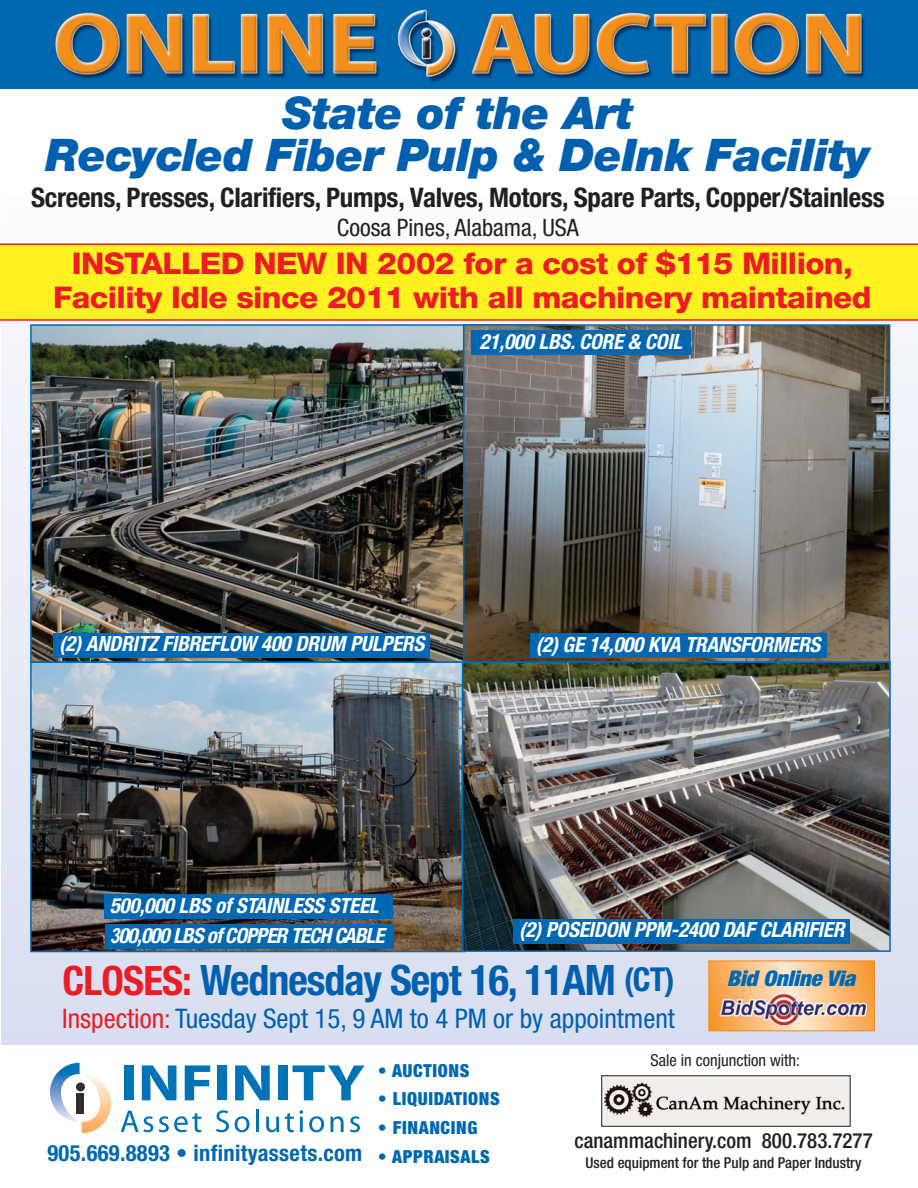
<style>
.page{position:relative;width:918px;height:1188px;background:#fff}
.page>*{position:absolute;margin:0;border:0;box-sizing:border-box;transform-origin:0 0}
.t1{font:italic 900 45px/42.9px "Helvetica Neue";letter-spacing:-.015em;color:#0060af;text-align:center}
.t2{font:700 condensed 42px "Helvetica Neue";letter-spacing:-.025em;color:#0060af}
.t3{font:700 condensed 33px "Helvetica Neue";color:#0060af}
.t4{font:800 30px/33.9px "Helvetica Neue";letter-spacing:-.02em;color:#ed1c24;text-align:center;scale:1.05 1}
.t5{font:700 condensed 27px "Helvetica Neue";letter-spacing:-.01em;color:#231f20}
.t6{font:condensed 27px "Helvetica Neue";color:#0060af}
.t7{font:condensed 24px "Helvetica Neue";color:#231f20}
.t8{font:700 condensed 22.5px "Helvetica Neue";letter-spacing:.015em;color:#0068b2}
.t9{font:italic 900 condensed 21.6px "Helvetica Neue";color:#0068b2;scale:1.06 1}
.t10{font:italic 700 condensed 21px/29.8px "Helvetica Neue";letter-spacing:-.01em;color:#fff}
.t11{font:500 condensed 21px "Helvetica Neue";color:#231f20}
.t12{font:900 condensed 18px "Helvetica Neue";letter-spacing:.035em;color:#0068b2}
.t13{font:condensed 16.5px "Helvetica Neue";color:#231f20}
.t14{font:500 condensed 15px "Helvetica Neue";color:#231f20}
.s1{font-family:"Arial Narrow";font-stretch:normal}
.s2{font-size:40.5px;color:#ed1c24}
.s3{color:#ed1c24}
.s4{font-weight:900;font-size:18px}
</style>
<div class="page">
<div style="left:1px;top:197px;width:917px;height:847px;background:linear-gradient(to bottom,#f0f4f8,#d9dff1)"></div>
<img style="left:0;top:0;width:918px;height:89px">
<img style="left:33px;top:664px;width:855px;height:285px">
<div style="left:30px;top:661px;width:436px;height:291px;border:2px solid #0068b2"></div>
<div style="left:462px;top:661px;width:429px;height:291px;border:2px solid #0068b2"></div>
<svg style="left:710px;top:962px;width:163px;height:67px;background:#fabf7f"></svg>
<div style="left:708px;top:960px;width:167px;height:71px;border:1px solid #f5901d"></div>
<img style="left:714px;top:989px;width:152px;height:36px">
<img style="left:33px;top:327px;width:430px;height:333px">
<img style="left:466px;top:327px;width:421px;height:333px">
<div style="left:463px;top:324px;width:427px;height:339px;border:2px solid #0068b2"></div>
<div style="left:76px;top:1082px;width:9px;height:9px;background:#332e2e;border-radius:50%"></div>
<div style="left:77px;top:1093px;width:7px;height:21px;background:#332e2e"></div>
<img style="left:50px;top:1063px;width:30px;height:59px">
<img style="left:82px;top:1074px;width:29px;height:59px">
<div style="left:124px;top:1065px;width:10px;height:35px;background:#0073b6"></div>
<svg style="left:142px;top:1065px;width:34px;height:35px"></svg>
<svg style="left:185px;top:1065px;width:25px;height:35px"></svg>
<div style="left:217px;top:1065px;width:10px;height:35px;background:#0073b6"></div>
<svg style="left:235px;top:1065px;width:35px;height:35px"></svg>
<div style="left:278px;top:1065px;width:9px;height:35px;background:#0073b6"></div>
<svg style="left:292px;top:1065px;width:73px;height:35px"></svg>
<svg style="left:121px;top:1111px;width:32px;height:21px"></svg>
<svg style="left:159px;top:1113px;width:42px;height:19px"></svg>
<svg style="left:216px;top:1110px;width:13px;height:22px"></svg>
<svg style="left:235px;top:1116px;width:15px;height:16px"></svg>
<hr style="left:256px;top:1110px;width:3px;height:22px;background:#0073b6">
<svg style="left:266px;top:1117px;width:13px;height:15px"></svg>
<svg style="left:285px;top:1113px;width:9px;height:19px"></svg>
<svg style="left:300px;top:1110px;width:3px;height:4px"></svg>
<hr style="left:300px;top:1117px;width:3px;height:15px;background:#0073b6">
<svg style="left:309px;top:1116px;width:15px;height:16px"></svg>
<svg style="left:330px;top:1116px;width:14px;height:16px"></svg>
<svg style="left:350px;top:1116px;width:10px;height:16px"></svg>
<img style="left:603px;top:1077px;width:246px;height:48px">
<div style="left:601px;top:1075px;width:250px;height:52px;border:1px solid #231f20"></div>
<div style="left:0;top:243px;width:918px;height:78px;background:#fff220"></div>
<div style="left:471px;top:330px;width:220px;height:24px;background:#0068b2"></div>
<div style="left:530px;top:634px;width:296px;height:24px;background:#0068b2"></div>
<div style="left:53px;top:633px;width:377px;height:24px;background:#0068b2"></div>
<div style="left:104px;top:895px;width:288px;height:24px;background:#0068b2"></div>
<div style="left:105px;top:925px;width:288px;height:24px;background:#0068b2"></div>
<div style="left:514px;top:919px;width:336px;height:24px;background:#0068b2"></div>
<h1 class="t1" style="left:45px;top:96px;width:827px">State of the Art<br>Recycled Fiber Pulp &amp; DeInk Facility</h1>
<p class="t5" style="left:31px;top:188px;width:855px">Screens, Presses, Clarifiers, Pumps, Valves, Motors, Spare Parts, Copper/Stainless</p>
<p class="t7" style="left:337px;top:219px;width:244px">Coosa Pines, Alabama, USA</p>
<h3 class="t4" style="left:53px;top:250px;width:781px">INSTALLED NEW IN 2002 for a cost of $115 Million,<br>Facility Idle since 2011 with all machinery maintained</h3>
<p class="t10" style="left:480px;top:328px;width:208px">21,000 LBS.CORE &amp; COIL</p>
<p class="t10" style="left:59px;top:631px;width:371px">(2) ANDRITZ FIBREFLOW 400 DRUM PULPERS</p>
<p class="t10" style="left:536px;top:632px;width:290px">(2) GE 14,000 KVA TRANSFORMERS</p>
<p class="t10" style="left:110px;top:893px;width:280px">500,000 LBS of STAINLESS STEEL<br><span class="s1">3</span>00,000 LBS of COPPER TECH CABLE</p>
<p class="t10" style="left:519px;top:917px;width:331px">(2) POSEIDON PPM-2400 DAF CLARIFIER</p>
<h2 class="t2" style="left:63px;top:965px;width:555px"><span class="s2">CLOSES:</span> Wednesday Sept 16, 11AM</h2>
<p class="t9" style="left:727px;top:970px;width:127px">Bid Online Via</p>
<h3 class="t3" style="left:624px;top:968px;width:52px">(CT)</h3>
<p class="t6" style="left:62px;top:1009px;width:614px"><span class="s3">Inspection:</span> Tuesday Sept 15, 9 AM to 4 PM or by appointment</p>
<p class="t12" style="left:378px;top:1064px;width:93px">• AUCTIONS</p>
<p class="t12" style="left:378px;top:1093px;width:123px">• LIQUIDATIONS</p>
<p class="t12" style="left:378px;top:1121px;width:101px">• FINANCING</p>
<p class="t8" style="left:48px;top:1145px;width:444px">905.669.8893 • infinityassets.com <span class="s4">• APPRAISALS</span></p>
<p class="t13" style="left:651px;top:1055px;width:151px">Sale in conjunction with:</p>
<p class="t11" style="left:574px;top:1133px;width:300px">canammachinery.com 800.783.7277</p>
<p class="t14" style="left:585px;top:1157px;width:278px">Used equipment for the Pulp and Paper Industry</p>
</div>
